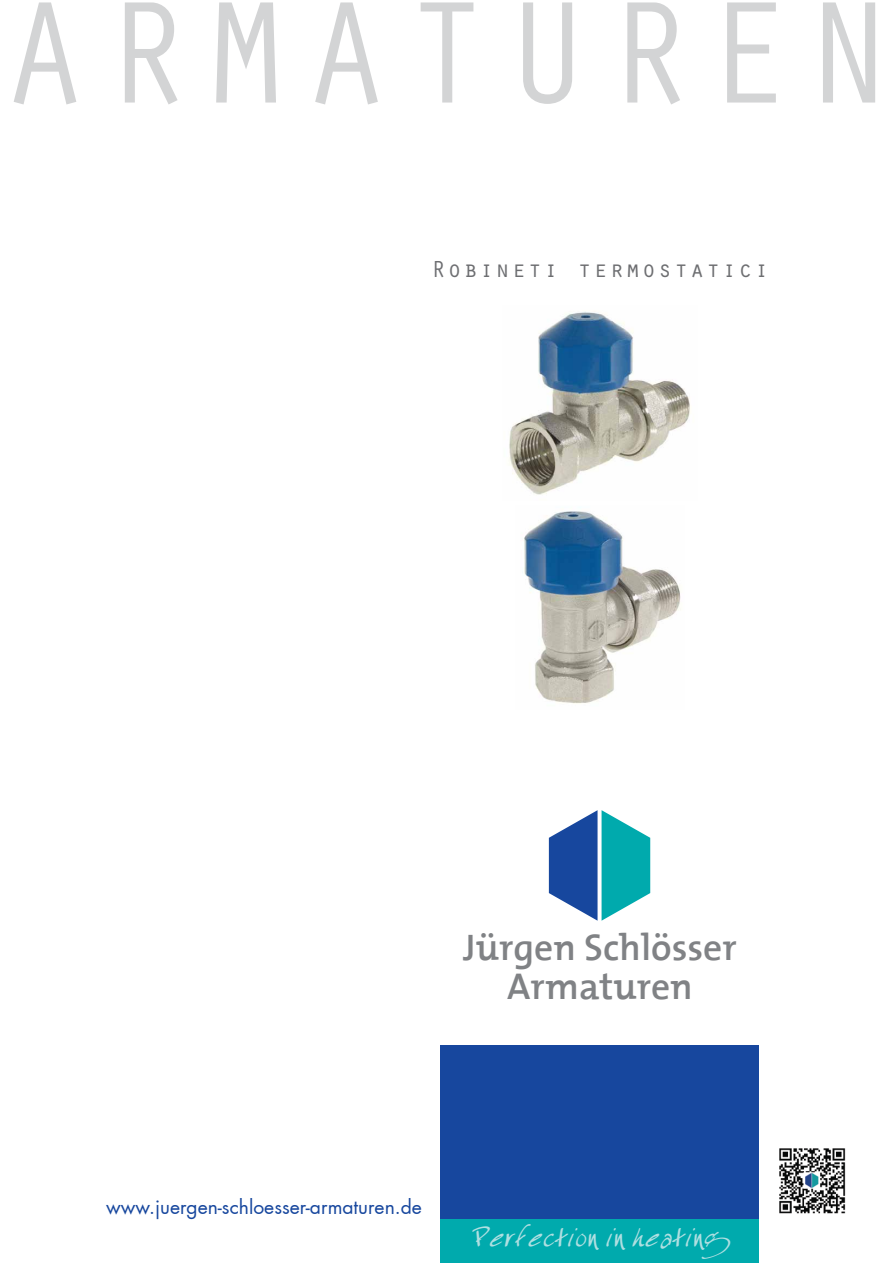
<style>
.page{position:relative;width:893px;height:1263px;background:#fff}
.page>*{position:absolute;margin:0;border:0;box-sizing:border-box;transform-origin:0 0}
.t1{font:150px "Orator Std";letter-spacing:.07em;color:#d3d4d5}
.t2{font:600 37.5px/39.2px "The Mix";color:#808285;text-align:center}
.t3{font:36px "Especial Kay";letter-spacing:.03em;color:#afdfe1}
.t4{font:24px "Orator Std";letter-spacing:.07em;color:#6d6e71}
.t5{font:19.35px "Futura";color:#17479e}
</style>
<div class="page">
<svg style="left:549px;top:810px;width:101px;height:111px"></svg>
<div style="left:440px;top:1044px;width:319px;height:177px;background:#17479e"></div>
<div style="left:440px;top:1220px;width:319px;height:43px;background:#00aaad"></div>
<img style="left:779px;top:1148px;width:67px;height:66px">
<img style="left:524px;top:511px;width:157px;height:193px">
<img style="left:509px;top:312px;width:181px;height:183px">
<h1 class="t1" style="left:0;top:-54px;width:896px">ARMATUREN</h1>
<p class="t4" style="left:431px;top:252px;width:339px">Robineti termostatici</p>
<h2 class="t2" style="left:463px;top:926px;width:275px">Jürgen Schlösser<br>Armaturen</h2>
<p class="t5" style="left:106px;top:1194px;width:317px">www.juergen-schloesser-armaturen.de</p>
<h3 class="t3" style="left:477px;top:1222px;width:256px">Perfection in heating</h3>
</div>
